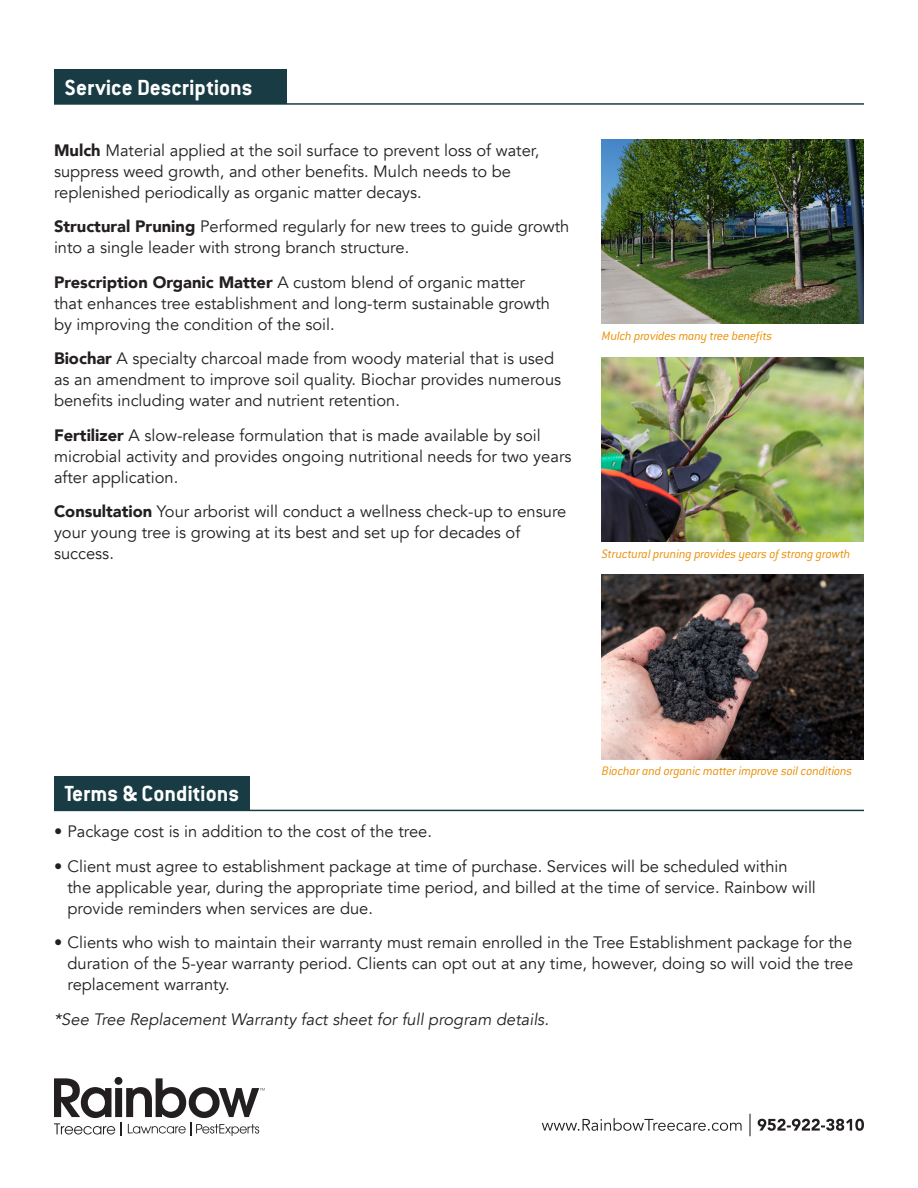
<style>
.page{position:relative;width:918px;height:1188px;background:#fff}
.page>*{position:absolute;margin:0;border:0;box-sizing:border-box;transform-origin:0 0}
.t1{font:700 24px "Conduit ITC Std";color:#fff}
.t2{font:16.5px/21px "Avenir";color:#231f20}
.t3{font:italic 16.5px "Avenir";color:#231f20}
.t4{font:italic 300 13.5px "Conduit ITC Std";letter-spacing:-.015em;color:#ea8e00}
.s1{font-weight:900}
</style>
<div class="page">
<div style="left:54px;top:776px;width:195px;height:34px;background:#193c44"></div>
<hr style="left:54px;top:810px;width:810px;height:1px;background:#193c44">
<div style="left:54px;top:69px;width:232px;height:35px;background:#193c44"></div>
<hr style="left:54px;top:103px;width:810px;height:2px;background:#193c44">
<img style="left:602px;top:139px;width:262px;height:185px">
<img style="left:602px;top:357px;width:262px;height:184px">
<img style="left:602px;top:575px;width:262px;height:184px">
<svg style="left:542px;top:1114px;width:322px;height:22px"></svg>
<svg style="left:54px;top:1077px;width:211px;height:59px"></svg>
<p class="t1" style="left:64px;top:73px;width:190px">Service Descriptions</p>
<p class="t2" style="left:54px;top:140px;width:487px"><span class="s1">Mulch</span> Material applied at the soil surface to prevent loss of water, suppress weed growth, and other benefits. Mulch needs to be replenished periodically as organic matter decays.</p>
<p class="t2" style="left:54px;top:217px;width:517px"><span class="s1">Structural Pruning</span> Performed regularly for new trees to guide growth into a single leader with strong branch structure.</p>
<p class="t2" style="left:54px;top:272px;width:498px"><span class="s1">Prescription Organic Matter</span> A custom blend of organic matter that enhances tree establishment and long-term sustainable growth by improving the condition of the soil.</p>
<p class="t2" style="left:54px;top:349px;width:509px"><span class="s1">Biochar</span> A specialty charcoal made from woody material that is used as an amendment to improve soil quality. Biochar provides numerous benefits including water and nutrient retention.</p>
<p class="t2" style="left:54px;top:425px;width:519px"><span class="s1">Fertilizer</span> A slow-release formulation that is made available by soil microbial activity and provides ongoing nutritional needs for two years after application.</p>
<p class="t2" style="left:54px;top:502px;width:514px"><span class="s1">Consultation</span> Your arborist will conduct a wellness check-up to ensure your young tree is growing at its best and set up for decades of success.</p>
<p class="t4" style="left:602px;top:329px;width:172px">Mulch provides many tree benefits</p>
<p class="t4" style="left:602px;top:546px;width:250px">Structural pruning provides years of strong growth</p>
<p class="t4" style="left:602px;top:763px;width:252px">Biochar and organic matter improve soil conditions</p>
<p class="t1" style="left:64px;top:780px;width:176px">Terms &amp; Conditions</p>
<p class="t2" style="left:54px;top:822px;width:379px">• Package cost is in addition to the cost of the tree.</p>
<p class="t2" style="left:67px;top:856px;width:750px;text-indent:-13px">• Client must agree to establishment package at time of purchase. Services will be scheduled within<br>the applicable year, during the appropriate time period, and billed at the time of service. Rainbow will provide reminders when services are due.</p>
<p class="t2" style="left:67px;top:933px;width:787px;text-align:justify;text-indent:-13px">• Clients who wish to maintain their warranty must remain enrolled in the Tree Establishment package for the duration of the 5-year warranty period. Clients can opt out at any time, however, doing so will void the tree replacement warranty.</p>
<p class="t3" style="left:54px;top:1009px;width:496px">*See Tree Replacement Warranty fact sheet for full program details.</p>
</div>
